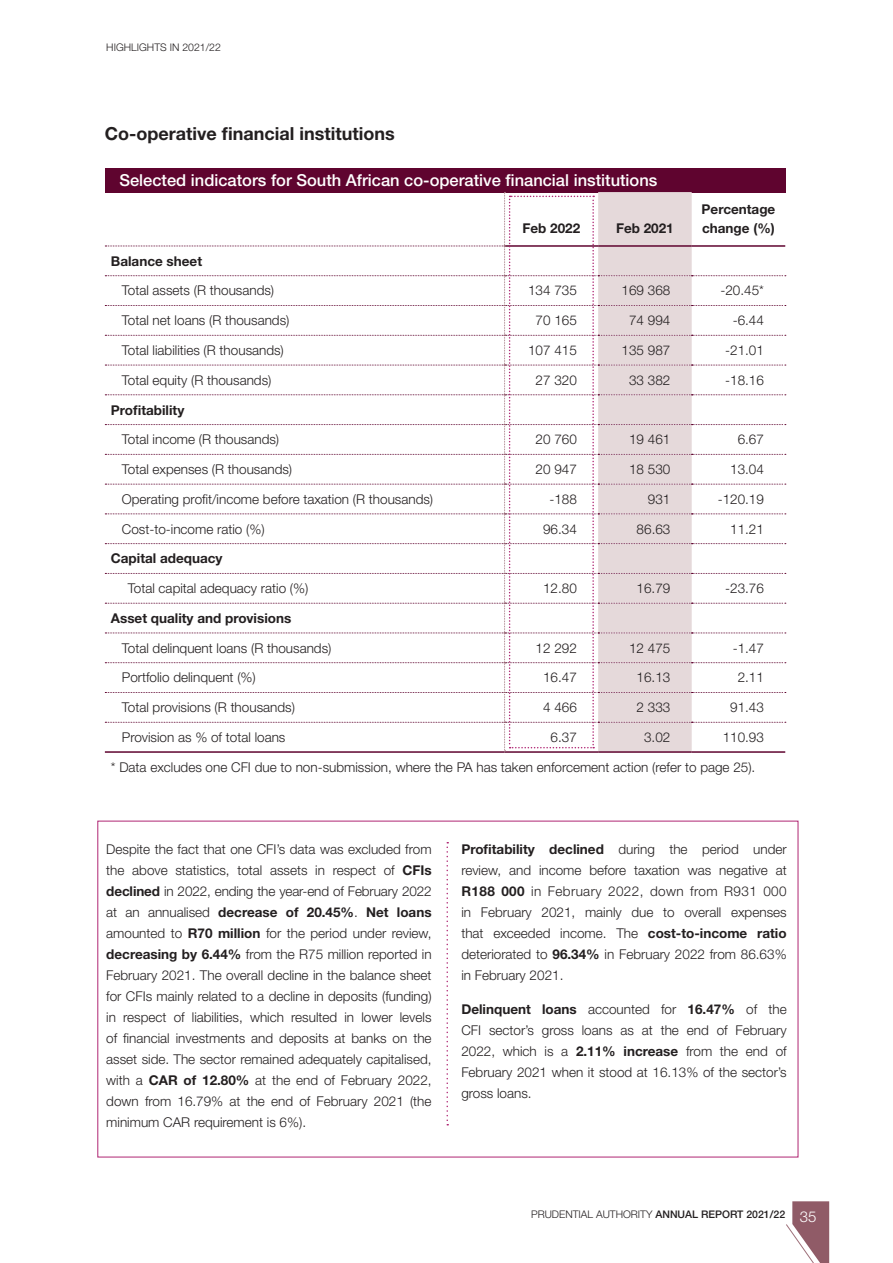
<style>
.page{position:relative;width:893px;height:1263px;background:#fff}
.page>*{position:absolute;margin:0;border:0;box-sizing:border-box;transform-origin:0 0}
.Heading_2{font:700 18px "Helvetica Neue LT Pro";color:#231f20}
.Table_heading{font:500 16.5px "Helvetica Neue LT Pro";color:#fff}
.BODY_TEXT{font:300 13.5px/21px "Helvetica Neue LT Pro";color:#231f20;text-align:justify}
.BODY_TEXT-2{font:700 13.5px/18.8px "Helvetica Neue LT Pro";color:#231f20}
.t1{font:300 10.5px "Helvetica Neue LT Pro";color:#231f20}
.s1{font-weight:700}
.s2{font-weight:500}
.s3{font-size:15px;color:#fff}
</style>
<div class="page">
<svg style="left:786px;top:1201px;width:43px;height:62px"></svg>
<div style="left:105px;top:168px;width:680px;height:24px;background:#5f042f"></div>
<hr style="left:105px;top:751px;width:400px;height:2px;background:#5f042f">
<hr style="left:505px;top:751px;width:93px;height:2px;background:#5f042f">
<hr style="left:598px;top:751px;width:94px;height:2px;background:#5f042f">
<hr style="left:692px;top:751px;width:93px;height:2px;background:#5f042f">
<svg style="left:105px;top:192px;width:681px;height:559px"></svg>
<svg style="left:446px;top:842px;width:2px;height:283px"></svg>
<p class="t1" style="left:106px;top:40px;width:116px">HIGHLIGHTS IN 2021/22</p>
<p class="Heading_2" style="left:105px;top:123px;width:291px">Co-operative financial institutions</p>
<p class="Table_heading" style="left:119px;top:170px;width:539px">Selected indicators for South African co-operative financial institutions</p>
<p class="BODY_TEXT-2" style="left:522px;top:219px;width:59px">Feb 2022</p>
<p class="BODY_TEXT-2" style="left:616px;top:219px;width:59px">Feb 2021</p>
<p class="BODY_TEXT-2" style="left:702px;top:200px;width:75px">Percentage change (%)</p>
<p class="BODY_TEXT-2" style="left:111px;top:251px;width:93px">Balance sheet</p>
<p class="BODY_TEXT" style="left:122px;top:280px;width:154px">Total assets (R thousands)</p>
<p class="BODY_TEXT" style="left:528px;top:280px;width:50px">134 735</p>
<p class="BODY_TEXT" style="left:622px;top:280px;width:50px">169 368</p>
<p class="BODY_TEXT" style="left:720px;top:280px;width:45px">-20.45*</p>
<p class="BODY_TEXT" style="left:122px;top:310px;width:169px">Total net loans (R thousands)</p>
<p class="BODY_TEXT" style="left:536px;top:310px;width:43px">70 165</p>
<p class="BODY_TEXT" style="left:629px;top:310px;width:43px">74 994</p>
<p class="BODY_TEXT" style="left:733px;top:310px;width:33px">-6.44</p>
<p class="BODY_TEXT" style="left:122px;top:339px;width:164px">Total liabilities (R thousands)</p>
<p class="BODY_TEXT" style="left:528px;top:339px;width:50px">107 415</p>
<p class="BODY_TEXT" style="left:622px;top:339px;width:50px">135 987</p>
<p class="BODY_TEXT" style="left:725px;top:339px;width:40px">-21.01</p>
<p class="BODY_TEXT" style="left:122px;top:369px;width:151px">Total equity (R thousands)</p>
<p class="BODY_TEXT" style="left:536px;top:369px;width:43px">27 320</p>
<p class="BODY_TEXT" style="left:629px;top:369px;width:43px">33 382</p>
<p class="BODY_TEXT" style="left:725px;top:369px;width:40px">-18.16</p>
<p class="BODY_TEXT-2" style="left:111px;top:400px;width:75px">Profitability</p>
<p class="BODY_TEXT" style="left:122px;top:429px;width:159px">Total income (R thousands)</p>
<p class="BODY_TEXT" style="left:536px;top:429px;width:43px">20 760</p>
<p class="BODY_TEXT" style="left:629px;top:429px;width:43px">19 461</p>
<p class="BODY_TEXT" style="left:738px;top:429px;width:28px">6.67</p>
<p class="BODY_TEXT" style="left:122px;top:458px;width:172px">Total expenses (R thousands)</p>
<p class="BODY_TEXT" style="left:536px;top:458px;width:43px">20 947</p>
<p class="BODY_TEXT" style="left:629px;top:458px;width:43px">18 530</p>
<p class="BODY_TEXT" style="left:730px;top:458px;width:35px">13.04</p>
<p class="BODY_TEXT" style="left:122px;top:488px;width:313px">Operating profit/income before taxation (R thousands)</p>
<p class="BODY_TEXT" style="left:549px;top:488px;width:29px">-188</p>
<p class="BODY_TEXT" style="left:648px;top:488px;width:24px">931</p>
<p class="BODY_TEXT" style="left:718px;top:488px;width:48px">-120.19</p>
<p class="BODY_TEXT" style="left:122px;top:518px;width:144px">Cost-to-income ratio (%)</p>
<p class="BODY_TEXT" style="left:543px;top:518px;width:35px">96.34</p>
<p class="BODY_TEXT" style="left:637px;top:518px;width:35px">86.63</p>
<p class="BODY_TEXT" style="left:730px;top:518px;width:35px">11.21</p>
<p class="BODY_TEXT-2" style="left:111px;top:549px;width:113px">Capital adequacy</p>
<p class="BODY_TEXT" style="left:128px;top:578px;width:182px">Total capital adequacy ratio (%)</p>
<p class="BODY_TEXT" style="left:543px;top:578px;width:35px">12.80</p>
<p class="BODY_TEXT" style="left:637px;top:578px;width:35px">16.79</p>
<p class="BODY_TEXT" style="left:725px;top:578px;width:40px">-23.76</p>
<p class="BODY_TEXT-2" style="left:111px;top:608px;width:182px">Asset quality and provisions</p>
<p class="BODY_TEXT" style="left:122px;top:637px;width:211px">Total delinquent loans (R thousands)</p>
<p class="BODY_TEXT" style="left:536px;top:637px;width:43px">12 292</p>
<p class="BODY_TEXT" style="left:629px;top:637px;width:43px">12 475</p>
<p class="BODY_TEXT" style="left:733px;top:637px;width:33px">-1.47</p>
<p class="BODY_TEXT" style="left:122px;top:667px;width:136px">Portfolio delinquent (%)</p>
<p class="BODY_TEXT" style="left:543px;top:667px;width:35px">16.47</p>
<p class="BODY_TEXT" style="left:637px;top:667px;width:35px">16.13</p>
<p class="BODY_TEXT" style="left:738px;top:667px;width:28px">2.11</p>
<p class="BODY_TEXT" style="left:122px;top:697px;width:175px">Total provisions (R thousands)</p>
<p class="BODY_TEXT" style="left:543px;top:697px;width:35px">4 466</p>
<p class="BODY_TEXT" style="left:637px;top:697px;width:35px">2 333</p>
<p class="BODY_TEXT" style="left:730px;top:697px;width:35px">91.43</p>
<p class="BODY_TEXT" style="left:122px;top:726px;width:165px">Provision as % of total loans</p>
<p class="BODY_TEXT" style="left:551px;top:726px;width:28px">6.37</p>
<p class="BODY_TEXT" style="left:644px;top:726px;width:28px">3.02</p>
<p class="BODY_TEXT" style="left:723px;top:726px;width:43px">110.93</p>
<p class="BODY_TEXT" style="left:111px;top:756px;width:646px">* Data excludes one CFI due to non-submission, where the PA has taken enforcement action (refer to page 25).</p>
<p class="BODY_TEXT" style="left:106px;top:838px;width:327px">Despite the fact that one CFI’s data was excluded from the above statistics, total assets in respect of <span class="s1">CFIs declined</span> in 2022, ending the year-end of February 2022 at an annualised <span class="s1">decrease of 20.45%</span>. <span class="s1">Net loans </span>amounted to <span class="s1">R70 million</span> for the period under review, <span class="s1">decreasing by 6.44%</span> from the R75 million reported in February 2021. The overall decline in the balance sheet for CFIs mainly related to a decline in deposits (funding) in respect of liabilities, which resulted in lower levels of financial investments and deposits at banks on the asset side. The sector remained adequately capitalised, with a <span class="s1">CAR of 12.80%</span> at the end of February 2022, down from 16.79% at the end of February 2021 (the minimum CAR requirement is 6%).</p>
<p class="BODY_TEXT" style="left:461px;top:838px;width:327px"><span class="s1">Profitability declined</span> during the period under review, and income before taxation was negative at <span class="s1">R188 000</span> in February 2022, down from R931 000 in February 2021, mainly due to overall expenses that exceeded income. The <span class="s1">cost-to-income ratio </span>deteriorated to <span class="s1">96.34%</span> in February 2022 from 86.63% in February 2021.</p>
<p class="BODY_TEXT" style="left:461px;top:998px;width:327px"><span class="s1">Delinquent loans</span> accounted for <span class="s1">16.47%</span> of the CFI sector’s gross loans as at the end of February 2022, which is a <span class="s1">2.11% increase</span> from the end of February 2021 when it stood at 16.13% of the sector’s gross loans.</p>
<p class="t1" style="left:531px;top:1208px;width:287px">PRUDENTIAL AUTHORITY <span class="s2">ANNUAL REPORT 2021/22</span> <span class="s3">35</span></p>
</div>
